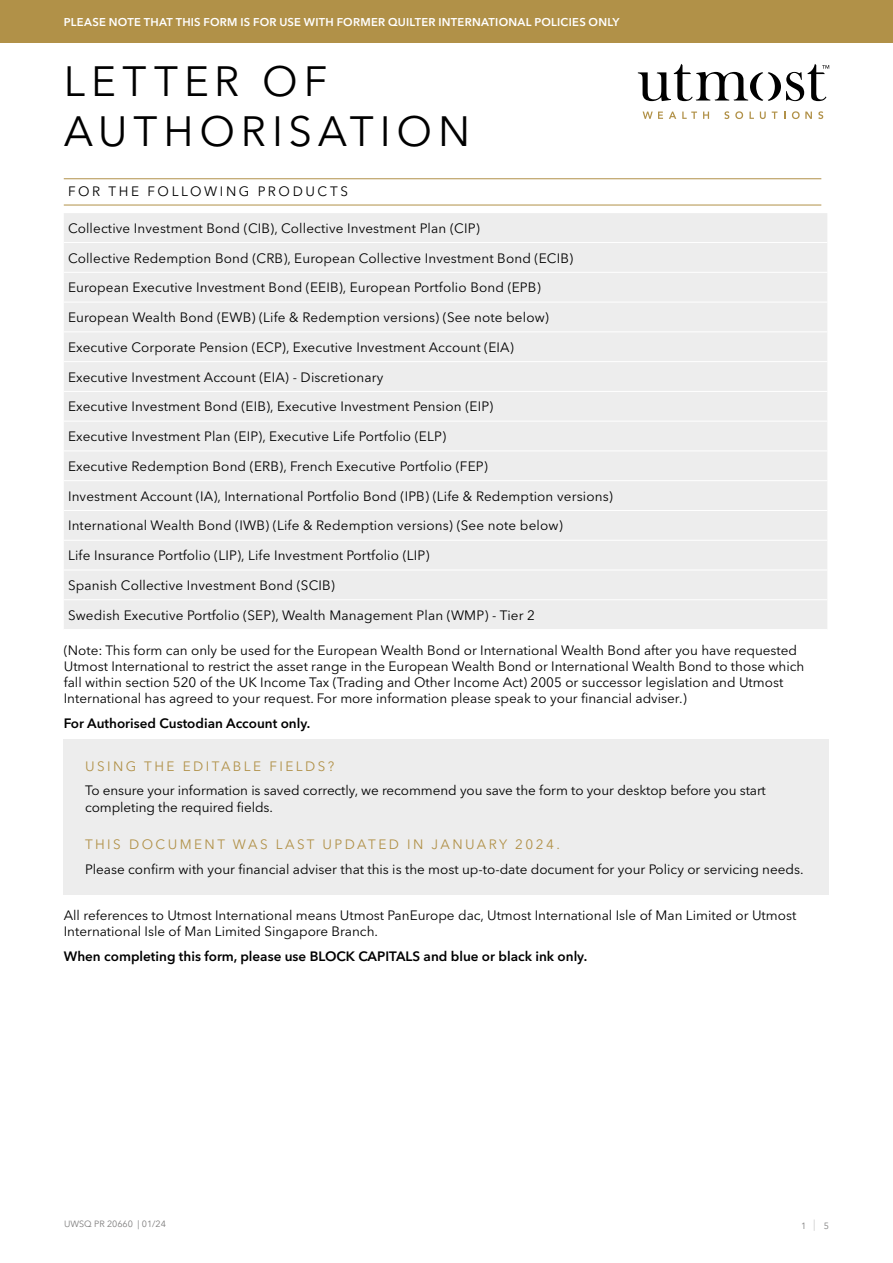
<style>
.page{position:relative;width:893px;height:1263px;background:#fff}
.page>*{position:absolute;margin:0;border:0;box-sizing:border-box;transform-origin:0 0}
.t1{font:42px/50.4px "Avenir Next LT Pro";letter-spacing:.14em;color:#000}
.t2{font:13.5px/16.2px "Avenir Next LT Pro";color:#000}
.t3{font:600 13.5px "Avenir Next LT Pro";color:#000}
.t4{font:13.5px "Avenir Next LT Pro";letter-spacing:.18em;color:#b19148}
.t5{font:13.5px "Avenir Next LT Pro";letter-spacing:.195em;color:#000}
.t6{font:600 11.25px "Avenir Next LT Pro";letter-spacing:.02em;color:#fff}
.t7{font:9px "Avenir Next LT Pro";color:#7c7b7b}
.s1{font-weight:200;font-size:11.25px}
</style>
<div class="page">
<svg style="left:638px;top:64px;width:191px;height:37px"></svg>
<svg style="left:643px;top:112px;width:20px;height:7px"></svg>
<svg style="left:669px;top:112px;width:7px;height:7px"></svg>
<svg style="left:682px;top:112px;width:15px;height:7px"></svg>
<svg style="left:703px;top:112px;width:6px;height:7px"></svg>
<svg style="left:724px;top:111px;width:5px;height:8px"></svg>
<svg style="left:735px;top:111px;width:8px;height:8px"></svg>
<svg style="left:749px;top:112px;width:5px;height:7px"></svg>
<svg style="left:760px;top:112px;width:6px;height:7px"></svg>
<svg style="left:772px;top:112px;width:5px;height:7px"></svg>
<svg style="left:792px;top:111px;width:20px;height:8px"></svg>
<svg style="left:818px;top:111px;width:5px;height:8px"></svg>
<div style="left:64px;top:213px;width:763px;height:416px;background:#ededed"></div>
<hr style="left:64px;top:242px;width:763px;height:1px;background:#fff">
<hr style="left:64px;top:272px;width:763px;height:1px;background:#fff">
<hr style="left:64px;top:302px;width:763px;height:1px;background:#fff">
<hr style="left:64px;top:331px;width:763px;height:1px;background:#fff">
<hr style="left:64px;top:361px;width:763px;height:1px;background:#fff">
<hr style="left:64px;top:391px;width:763px;height:1px;background:#fff">
<hr style="left:64px;top:421px;width:763px;height:1px;background:#fff">
<hr style="left:64px;top:450px;width:763px;height:1px;background:#fff">
<hr style="left:64px;top:480px;width:763px;height:1px;background:#fff">
<hr style="left:64px;top:510px;width:763px;height:1px;background:#fff">
<hr style="left:64px;top:540px;width:763px;height:1px;background:#fff">
<hr style="left:64px;top:570px;width:763px;height:1px;background:#fff">
<hr style="left:64px;top:599px;width:763px;height:1px;background:#fff">
<hr style="left:64px;top:178px;width:757px;height:1px;background:#b19148">
<hr style="left:64px;top:205px;width:757px;height:1px;background:#b19148">
<div style="left:64px;top:739px;width:765px;height:156px;background:#ededed"></div>
<div style="left:0;top:0;width:893px;height:43px;background:#b19148"></div>
<p class="t6" style="left:64px;top:15px;width:557px">PLEASE NOTE THAT THIS FORM IS FOR USE WITH FORMER QUILTER INTERNATIONAL POLICIES ONLY</p>
<h1 class="t1" style="left:64px;top:56px;width:408px">LETTER OF<br>AUTHORISATION</h1>
<p class="t5" style="left:68px;top:183px;width:282px">FOR THE FOLLOWING PRODUCTS</p>
<p class="t2" style="left:68px;top:220px;width:413px">Collective Investment Bond (CIB), Collective Investment Plan (CIP)</p>
<p class="t2" style="left:68px;top:250px;width:507px">Collective Redemption Bond (CRB), European Collective Investment Bond (ECIB)</p>
<p class="t2" style="left:68px;top:279px;width:474px">European Executive Investment Bond (EEIB), European Portfolio Bond (EPB)</p>
<p class="t2" style="left:68px;top:309px;width:482px">European Wealth Bond (EWB) (Life &amp; Redemption versions) (See note below)</p>
<p class="t2" style="left:68px;top:339px;width:447px">Executive Corporate Pension (ECP), Executive Investment Account (EIA)</p>
<p class="t2" style="left:68px;top:369px;width:317px">Executive Investment Account (EIA) - Discretionary</p>
<p class="t2" style="left:68px;top:398px;width:427px">Executive Investment Bond (EIB), Executive Investment Pension (EIP)</p>
<p class="t2" style="left:68px;top:428px;width:380px">Executive Investment Plan (EIP), Executive Life Portfolio (ELP)</p>
<p class="t2" style="left:68px;top:458px;width:421px">Executive Redemption Bond (ERB), French Executive Portfolio (FEP)</p>
<p class="t2" style="left:68px;top:488px;width:546px">Investment Account (IA), International Portfolio Bond (IPB) (Life &amp; Redemption versions)</p>
<p class="t2" style="left:68px;top:518px;width:496px">International Wealth Bond (IWB) (Life &amp; Redemption versions) (See note below)</p>
<p class="t2" style="left:68px;top:547px;width:363px">Life Insurance Portfolio (LIP), Life Investment Portfolio (LIP)</p>
<p class="t2" style="left:68px;top:577px;width:268px">Spanish Collective Investment Bond (SCIB)</p>
<p class="t2" style="left:68px;top:607px;width:469px">Swedish Executive Portfolio (SEP), Wealth Management Plan (WMP) - Tier 2</p>
<p class="t2" style="left:64px;top:642px;width:742px">(Note: This form can only be used for the European Wealth Bond or International Wealth Bond after you have requested Utmost International to restrict the asset range in the European Wealth Bond or International Wealth Bond to those which fall within section 520 of the UK Income Tax (Trading and Other Income Act) 2005 or successor legislation and Utmost International has agreed to your request. For more information please speak to your financial adviser.)</p>
<p class="t3" style="left:64px;top:715px;width:248px">For Authorised Custodian Account only.</p>
<p class="t4" style="left:85px;top:758px;width:251px">USING THE EDITABLE FIELDS?</p>
<p class="t2" style="left:85px;top:782px;width:682px">To ensure your information is saved correctly, we recommend you save the form to your desktop before you start completing the required fields.</p>
<p class="t4" style="left:85px;top:836px;width:476px">THIS DOCUMENT WAS LAST UPDATED IN JANUARY 2024.</p>
<p class="t2" style="left:85px;top:861px;width:720px">Please confirm with your financial adviser that this is the most up-to-date document for your Policy or servicing needs.</p>
<p class="t2" style="left:64px;top:907px;width:734px">All references to Utmost International means Utmost PanEurope dac, Utmost International Isle of Man Limited or Utmost<br>International Isle of Man Limited Singapore Branch.</p>
<p class="t3" style="left:64px;top:948px;width:525px">When completing this form, please use BLOCK CAPITALS and blue or black ink only.</p>
<p class="t7" style="left:64px;top:1219px;width:103px">UWSQ PR 20660 | 01/24</p>
<p class="t7" style="left:801px;top:1220px;width:30px">1 <span class="s1">|</span> 5</p>
</div>
